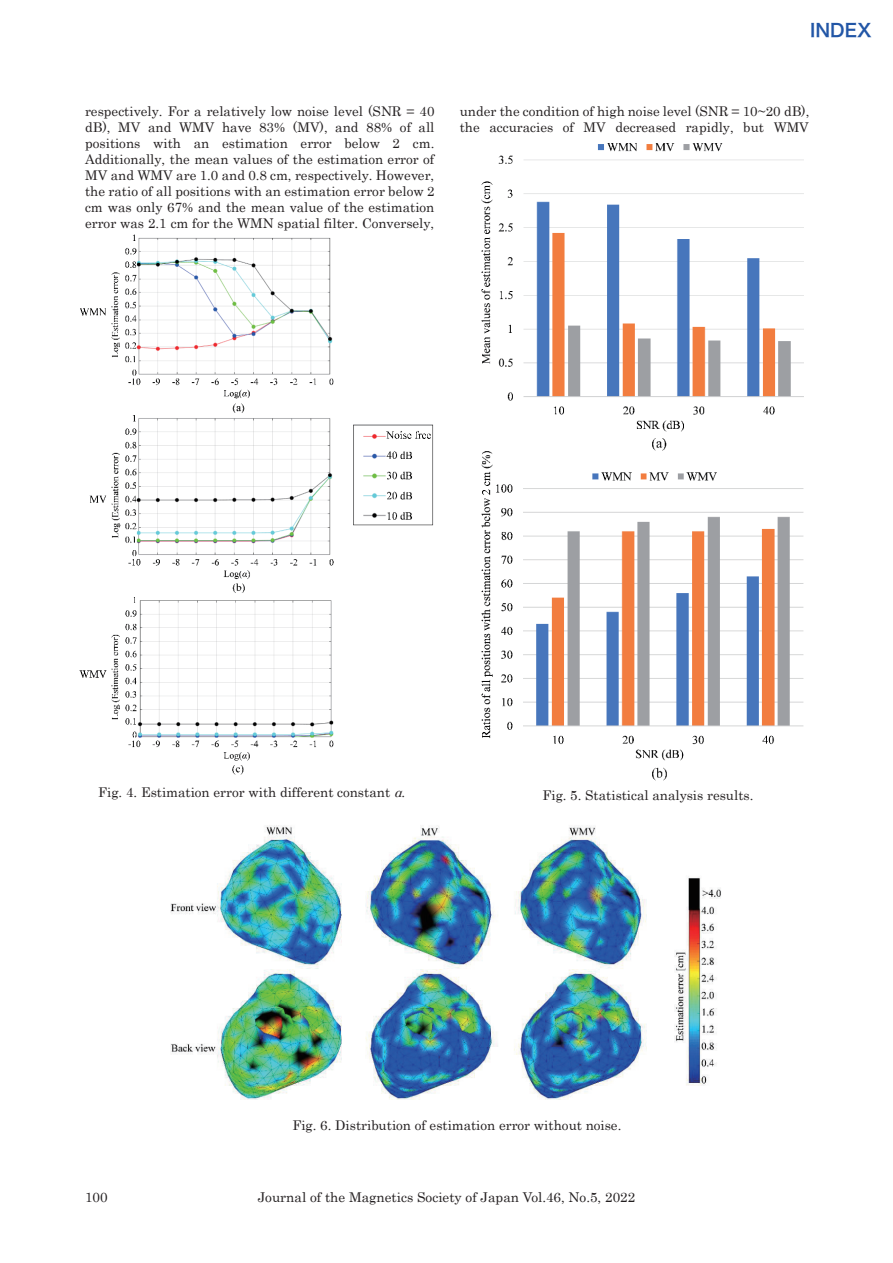
<style>
.page{position:relative;width:893px;height:1263px;background:#fff}
.page>*{position:absolute;margin:0;border:0;box-sizing:border-box;transform-origin:0 0}
.t1{font:18px "Hira Kaku Pro W6";color:#2256a6}
.t2{font:13.5px "Century";color:#231f20}
.t3{font:13.35px/16px "Century";color:#231f20;text-align:justify}
.s1{font-style:italic}
</style>
<div class="page">
<img style="left:481px;top:143px;width:323px;height:638px">
<img style="left:171px;top:825px;width:550px;height:275px">
<img style="left:79px;top:234px;width:355px;height:541px">
<h1 class="t1" style="left:810px;top:14px;width:63px">INDEX</h1>
<p class="t3" style="left:85px;top:102px;width:351px">respectively. For a relatively low noise level (SNR = 40 dB), MV and WMV have 83% (MV), and 88% of all positions with an estimation error below 2 cm.<br>Additionally, the mean values of the estimation error of MV and WMV are 1.0 and 0.8 cm, respectively. However, the ratio of all positions with an estimation error below 2 cm was only 67% and the mean value of the estimation error was 2.1 cm for the WMN spatial filter. Conversely,</p>
<p class="t3" style="left:460px;top:102px;width:351px">under the condition of high noise level (SNR = 10~20 dB), the accuracies of MV decreased rapidly, but WMV</p>
<p class="t3" style="left:98px;top:783px;width:311px">Fig. 4. Estimation error with different constant <span class="s1">α</span>.</p>
<p class="t3" style="left:542px;top:786px;width:212px">Fig. 5. Statistical analysis results.</p>
<p class="t3" style="left:292px;top:1115px;width:331px">Fig. 6. Distribution of estimation error without noise.</p>
<p class="t2" style="left:85px;top:1186px;width:24px">100</p>
<p class="t2" style="left:258px;top:1186px;width:379px">Journal of the Magnetics Society of Japan Vol.46, No.5, 2022</p>
</div>
